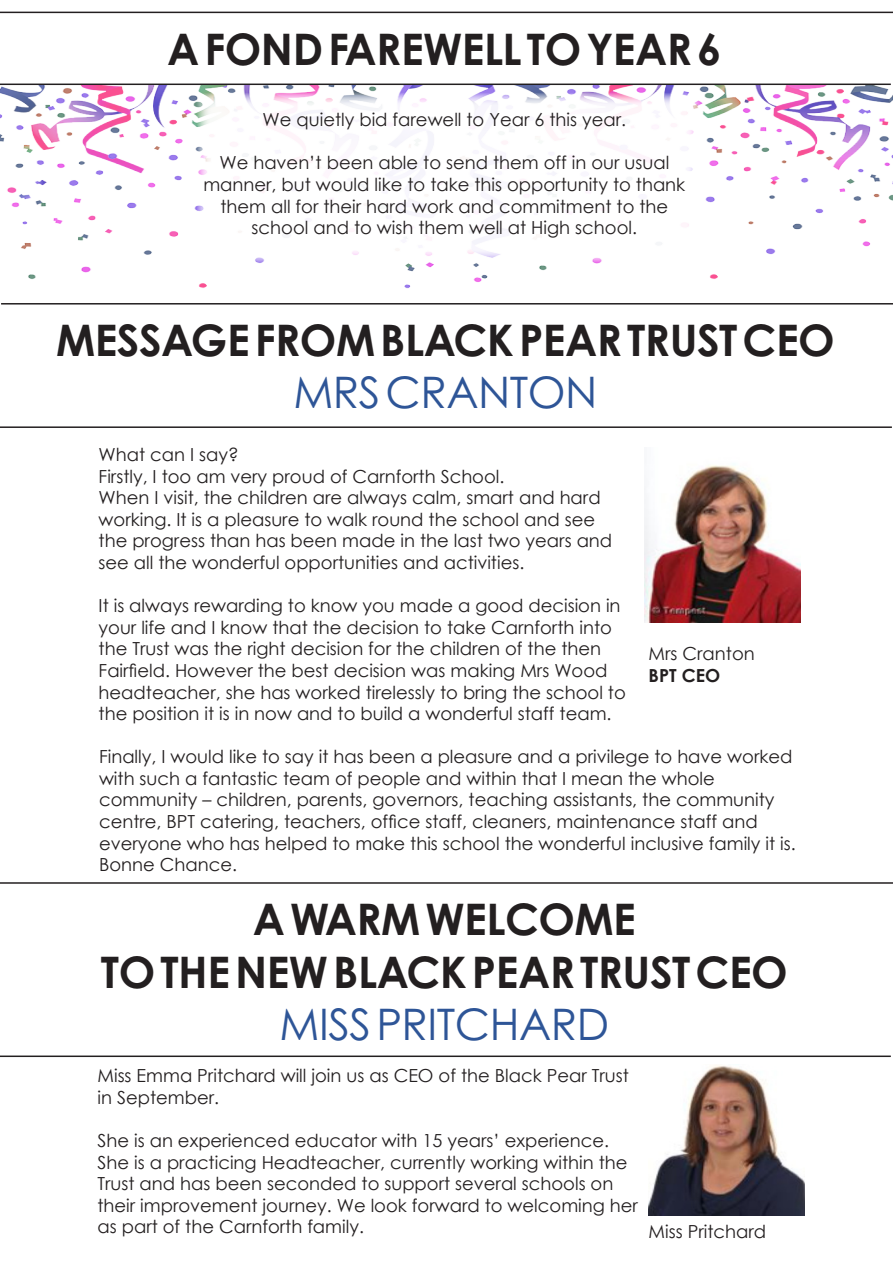
<style>
.page{position:relative;width:893px;height:1263px;background:#fff}
.page>*{position:absolute;margin:0;border:0;box-sizing:border-box;transform-origin:0 0}
.t1{font:700 43.5px/52.2px "Century Gothic Pro";letter-spacing:-.01em;color:#231f20;text-align:center}
.t2{font:43.5px "Century Gothic Pro";letter-spacing:-.01em;color:#2e5597}
.t3{font:18px/21.6px "Century Gothic";color:#231f20}
.t4{font:700 18px "Century Gothic";color:#231f20}
.s1{font-weight:400;color:#2e5597}
</style>
<div class="page">
<hr style="left:0;top:12px;width:893px;height:1px;background:#231f20">
<hr style="left:0;top:84px;width:891px;height:1px;background:#231f20">
<hr style="left:1px;top:303px;width:892px;height:2px;background:#231f20">
<hr style="left:0;top:426px;width:892px;height:2px;background:#231f20">
<img style="left:644px;top:465px;width:156px;height:157px">
<hr style="left:0;top:882px;width:893px;height:2px;background:#231f20">
<hr style="left:0;top:1055px;width:891px;height:2px;background:#231f20">
<img style="left:649px;top:1065px;width:156px;height:150px">
<img style="left:0;top:85px;width:893px;height:204px">
<div style="left:196px;top:91px;width:506px;height:173px;background:#fff"></div>
<p class="t1" style="left:167px;top:22px;width:556px">A FOND FAREWELL TO YEAR 6</p>
<p class="t3" style="left:263px;top:109px;width:365px">We quietly bid farewell to Year 6 this year.</p>
<p class="t3" style="left:203px;top:152px;width:483px;text-align:center">We haven’t been able to send them off in our usual manner, but would like to take this opportunity to thank them all for their hard work and commitment to the school and to wish them well at High school.</p>
<p class="t1" style="left:56px;top:313px;width:780px">MESSAGE FROM BLACK PEAR TRUST CEO<br><span class="s1">MRS CRANTON</span></p>
<p class="t3" style="left:99px;top:443px;width:142px">What can I say?</p>
<p class="t3" style="left:99px;top:465px;width:407px">Firstly, I too am very proud of Carnforth School.</p>
<p class="t3" style="left:99px;top:487px;width:515px">When I visit, the children are always calm, smart and hard working. It is a pleasure to walk round the school and see the progress than has been made in the last two years and see all the wonderful opportunities and activities.</p>
<p class="t3" style="left:99px;top:595px;width:529px">It is always rewarding to know you made a good decision in your life and I know that the decision to take Carnforth into the Trust was the right decision for the children of the then Fairfield. However the best decision was making Mrs Wood headteacher, she has worked tirelessly to bring the school to the position it is in now and to build a wonderful staff team.</p>
<p class="t3" style="left:649px;top:642px;width:108px">Mrs Cranton</p>
<p class="t4" style="left:649px;top:661px;width:73px">BPT CEO</p>
<p class="t3" style="left:99px;top:746px;width:695px">Finally, I would like to say it has been a pleasure and a privilege to have worked with such a fantastic team of people and within that I mean the whole</p>
<p class="t3" style="left:99px;top:789px;width:698px">community – children, parents, governors, teaching assistants, the community centre, BPT catering, teachers, office staff, cleaners, maintenance staff and everyone who has helped to make this school the wonderful inclusive family it is.<br>Bonne Chance.</p>
<p class="t1" style="left:253px;top:893px;width:384px">A WARM WELCOME</p>
<p class="t1" style="left:101px;top:945px;width:688px">TO THE NEW BLACK PEAR TRUST CEO</p>
<p class="t2" style="left:280px;top:997px;width:331px">MISS PRITCHARD</p>
<p class="t3" style="left:98px;top:1064px;width:533px">Miss Emma Pritchard will join us as CEO of the Black Pear Trust in September.</p>
<p class="t3" style="left:98px;top:1129px;width:542px">She is an experienced educator with 15 years’ experience.<br>She is a practicing Headteacher, currently working within the Trust and has been seconded to support several schools on their improvement journey. We look forward to welcoming her as part of the Carnforth family.</p>
<p class="t3" style="left:649px;top:1220px;width:119px">Miss Pritchard</p>
</div>
